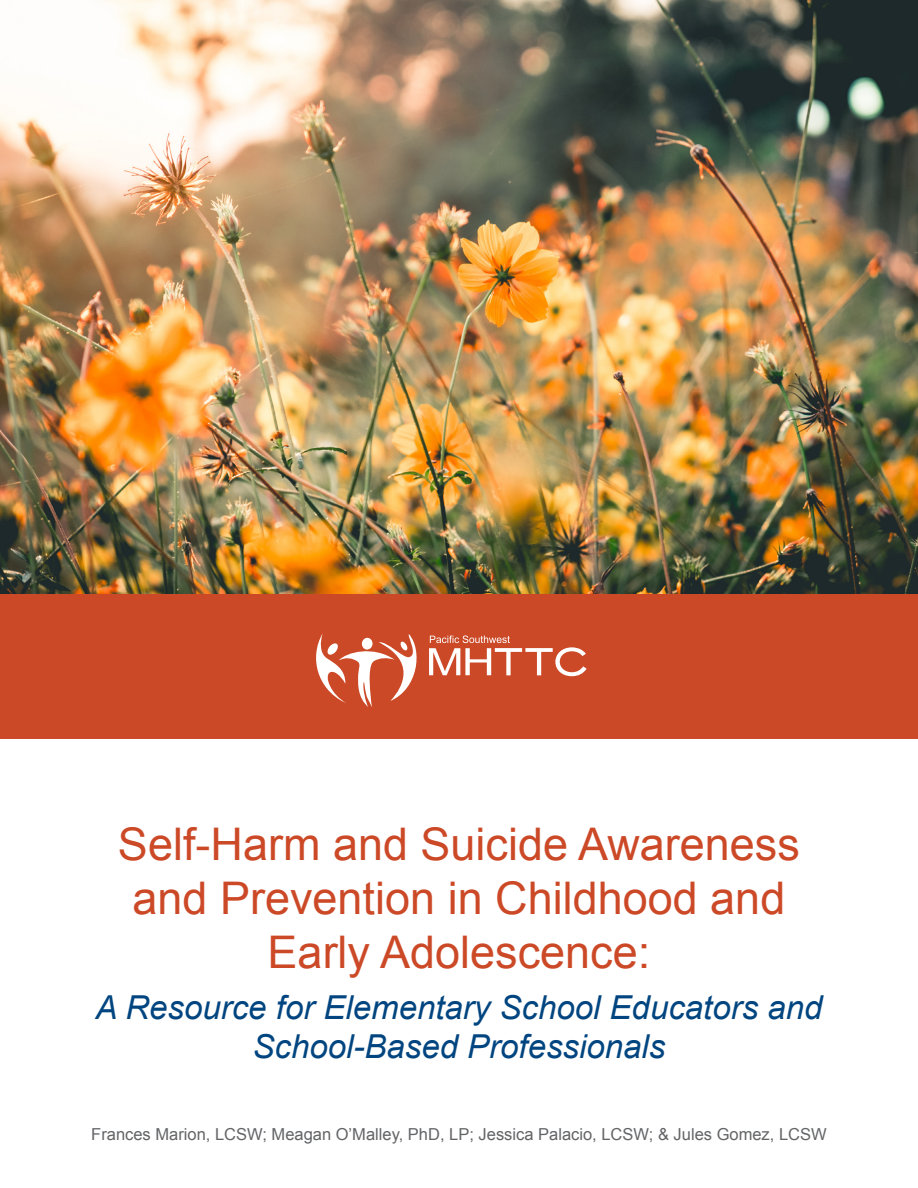
<style>
.page{position:relative;width:918px;height:1188px;background:#fff}
.page>*{position:absolute;margin:0;border:0;box-sizing:border-box;transform-origin:0 0}
.t1{font:45px/54px "Arial";color:#cc4927;text-align:center}
.t2{font:italic 33px "Arial";color:#004580}
.t3{font:16.5px "Arial";color:#636466}
</style>
<div class="page">
<img style="left:0;top:0;width:918px;height:594px">
<div style="left:0;top:594px;width:918px;height:145px;background:#cc4927"></div>
<svg style="left:316px;top:634px;width:101px;height:73px"></svg>
<svg style="left:429px;top:635px;width:158px;height:41px"></svg>
<h1 class="t1" style="left:118px;top:817px;width:683px">Self-Harm and Suicide Awareness and Prevention in Childhood and<br>Early Adolescence:</h1>
<h2 class="t2" style="left:96px;top:986px;width:728px">A Resource for Elementary School Educators and</h2>
<h2 class="t2" style="left:253px;top:1025px;width:414px">School-Based Professionals</h2>
<h1 class="t3" style="left:91px;top:1123px;width:737px">Frances Marion, LCSW; Meagan O’Malley, PhD, LP; Jessica Palacio, LCSW; &amp; Jules Gomez, LCSW</h1>
</div>
